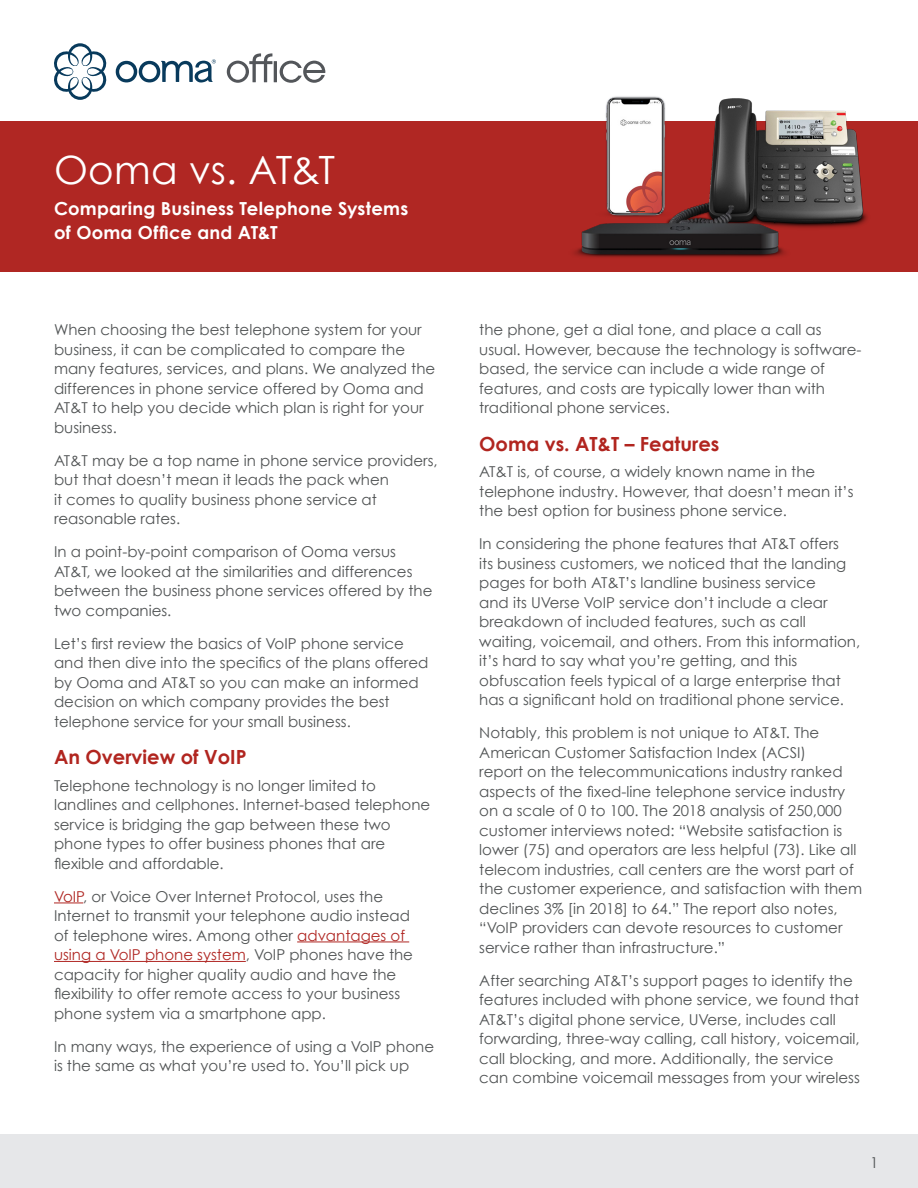
<style>
.page{position:relative;width:918px;height:1188px;background:#fff}
.page>*{position:absolute;margin:0;border:0;box-sizing:border-box;transform-origin:0 0}
.t1{font:39px "Century Gothic";letter-spacing:.005em;color:#fff}
.Sub_Head{font:700 19.5px "Century Gothic";color:#b1251f}
.t2{font:700 18px/24px "Century Gothic";letter-spacing:.015em;color:#fff}
.Body{font:15px/19.5px "Century Gothic";color:#505354}
.s1{color:#b02723}
</style>
<div class="page">
<div style="left:0;top:1134px;width:918px;height:54px;background:#e6e7e9"></div>
<div style="left:0;top:122px;width:918px;height:150px;background:#b02723"></div>
<svg style="left:54px;top:903px;width:29px;height:1px"></svg>
<hr style="left:297px;top:942px;width:112px;height:1px;background:#b02723">
<hr style="left:54px;top:961px;width:192px;height:1px;background:#b02723">
<svg style="left:54px;top:43px;width:162px;height:57px"></svg>
<svg style="left:227px;top:53px;width:98px;height:30px"></svg>
<img style="left:560px;top:96px;width:323px;height:162px">
<p class="t1" style="left:54px;top:146px;width:283px">Ooma vs. AT&amp;T</p>
<p class="t2" style="left:54px;top:196px;width:356px">Comparing Business Telephone Systems of Ooma Office and AT&amp;T</p>
<p class="Body" style="left:54px;top:320px;width:383px">When choosing the best telephone system for your business, it can be complicated to compare the many features, services, and plans. We analyzed the differences in phone service offered by Ooma and AT&amp;T to help you decide which plan is right for your business.</p>
<p class="Body" style="left:54px;top:450px;width:385px">AT&amp;T may be a top name in phone service providers, but that doesn’t mean it leads the pack when<br>it comes to quality business phone service at reasonable rates.</p>
<p class="Body" style="left:54px;top:542px;width:380px">In a point-by-point comparison of Ooma versus AT&amp;T, we looked at the similarities and differences between the business phone services offered by the two companies.</p>
<p class="Body" style="left:54px;top:633px;width:376px">Let’s first review the basics of VoIP phone service and then dive into the specifics of the plans offered by Ooma and AT&amp;T so you can make an informed decision on which company provides the best telephone service for your small business.</p>
<p class="Sub_Head" style="left:54px;top:745px;width:194px">An Overview of VoIP</p>
<p class="Body" style="left:54px;top:775px;width:378px">Telephone technology is no longer limited to landlines and cellphones. Internet-based telephone service is bridging the gap between these two phone types to offer business phones that are flexible and affordable.</p>
<p class="Body" style="left:54px;top:886px;width:361px"><span class="s1">VoIP</span>, or Voice Over Internet Protocol, uses the Internet to transmit your telephone audio instead of telephone wires. Among other <span class="s1">advantages of using a VoIP phone system</span>, VoIP phones have the capacity for higher quality audio and have the flexibility to offer remote access to your business phone system via a smartphone app.</p>
<p class="Body" style="left:54px;top:1036px;width:382px">In many ways, the experience of using a VoIP phone is the same as what you’re used to. You’ll pick up</p>
<p class="Body" style="left:479px;top:320px;width:384px">the phone, get a dial tone, and place a call as usual. However, because the technology is software&shy;based, the service can include a wide range of features, and costs are typically lower than with traditional phone services.</p>
<p class="Sub_Head" style="left:479px;top:431px;width:242px">Ooma vs. AT&amp;T – Features</p>
<p class="Body" style="left:479px;top:462px;width:376px">AT&amp;T is, of course, a widely known name in the telephone industry. However, that doesn’t mean it’s the best option for business phone service.</p>
<p class="Body" style="left:479px;top:534px;width:382px">In considering the phone features that AT&amp;T offers<br>its business customers, we noticed that the landing pages for both AT&amp;T’s landline business service<br>and its UVerse VoIP service don’t include a clear breakdown of included features, such as call waiting, voicemail, and others. From this information, it’s hard to say what you’re getting, and this obfuscation feels typical of a large enterprise that has a significant hold on traditional phone service.</p>
<p class="Body" style="left:479px;top:723px;width:384px">Notably, this problem is not unique to AT&amp;T. The American Customer Satisfaction Index (ACSI)<br>report on the telecommunications industry ranked aspects of the fixed-line telephone service industry on a scale of 0 to 100. The 2018 analysis of 250,000 customer interviews noted: “Website satisfaction is lower (75) and operators are less helpful (73). Like all telecom industries, call centers are the worst part of the customer experience, and satisfaction with them declines 3% [in 2018] to 64.” The report also notes, “VoIP providers can devote resources to customer service rather than infrastructure.”</p>
<p class="Body" style="left:479px;top:970px;width:382px">After searching AT&amp;T’s support pages to identify the features included with phone service, we found that AT&amp;T’s digital phone service, UVerse, includes call forwarding, three-way calling, call history, voicemail, call blocking, and more. Additionally, the service can combine voicemail messages from your wireless</p>
<p class="Body" style="left:870px;top:1152px;width:10px">1</p>
</div>
